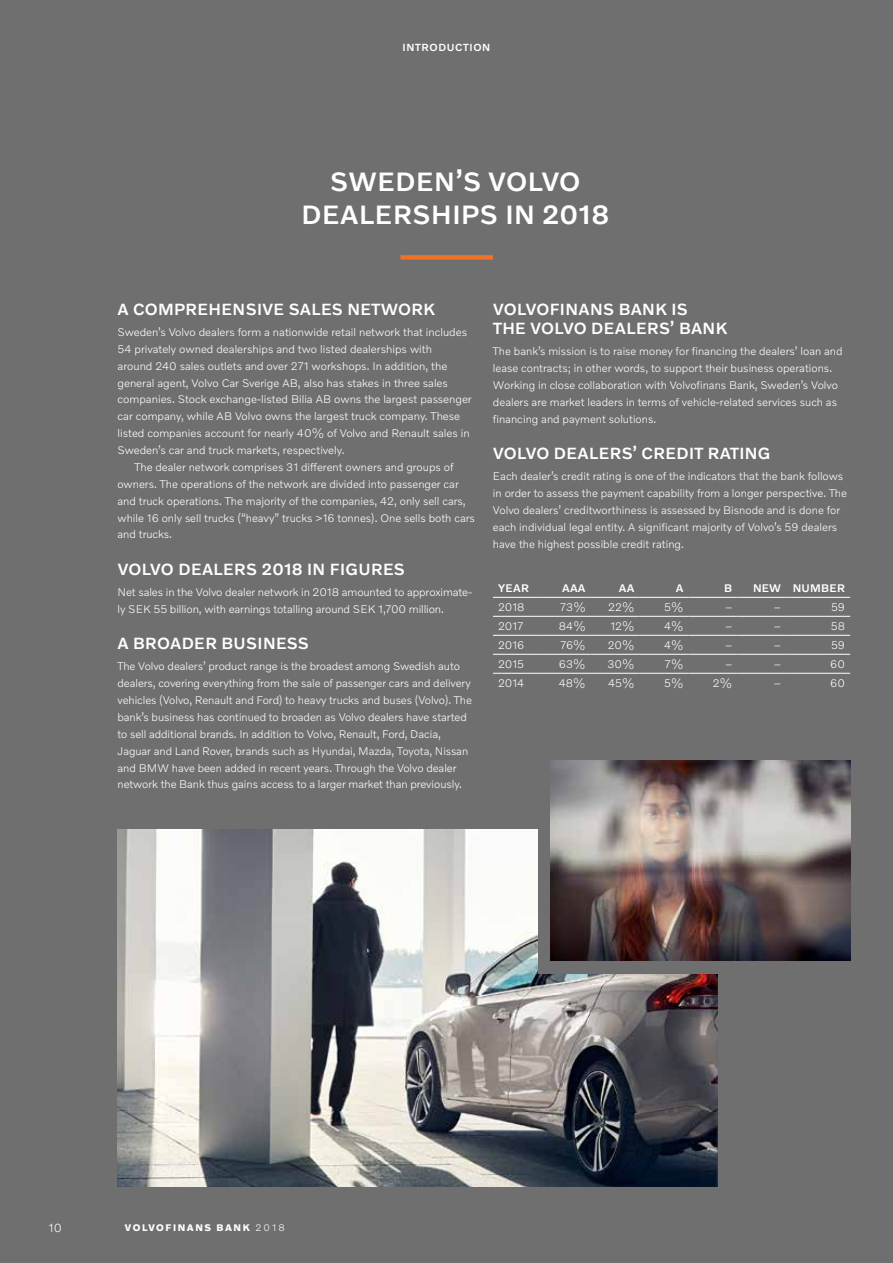
<style>
.page{position:relative;width:893px;height:1263px;background:#706f6f}
.page>*{position:absolute;margin:0;border:0;box-sizing:border-box;transform-origin:0 0}
.t1{font:500 27px/33px "Volvo Novum";letter-spacing:.02em;color:#fff;text-align:center}
.t2{font:500 16.5px/19.5px "Volvo Novum";letter-spacing:.02em;color:#fff}
.t3{font:300 12px "Volvo Novum";color:#fff}
.t4{font:300 11.25px/16.8px "Volvo Novum";color:#fff}
.t5{font:500 11.25px "Volvo Novum";letter-spacing:.02em;color:#fff}
.t6{font:500 10.5px "Volvo Novum";letter-spacing:.06em;color:#fff}
.t7{font:700 9.75px "Volvo Novum";letter-spacing:.16em;color:#fff}
.s1{font-weight:300}
</style>
<div class="page">
<div style="left:400px;top:255px;width:93px;height:5px;background:#ee7326"></div>
<img style="left:118px;top:829px;width:599px;height:357px">
<div style="left:538px;top:757px;width:324px;height:216px;background:#706f6f"></div>
<img style="left:551px;top:760px;width:299px;height:200px">
<hr style="left:493px;top:597px;width:49px;height:1px;background:#fff">
<hr style="left:542px;top:597px;width:49px;height:1px;background:#fff">
<hr style="left:591px;top:597px;width:49px;height:1px;background:#fff">
<hr style="left:640px;top:597px;width:49px;height:1px;background:#fff">
<hr style="left:689px;top:597px;width:48px;height:1px;background:#fff">
<hr style="left:737px;top:597px;width:49px;height:1px;background:#fff">
<hr style="left:786px;top:597px;width:64px;height:1px;background:#fff">
<hr style="left:493px;top:616px;width:49px;height:1px;background:#fff">
<hr style="left:542px;top:616px;width:49px;height:1px;background:#fff">
<hr style="left:591px;top:616px;width:49px;height:1px;background:#fff">
<hr style="left:640px;top:616px;width:49px;height:1px;background:#fff">
<hr style="left:689px;top:616px;width:48px;height:1px;background:#fff">
<hr style="left:737px;top:616px;width:49px;height:1px;background:#fff">
<hr style="left:786px;top:616px;width:64px;height:1px;background:#fff">
<hr style="left:493px;top:635px;width:49px;height:1px;background:#fff">
<hr style="left:542px;top:635px;width:49px;height:1px;background:#fff">
<hr style="left:591px;top:635px;width:49px;height:1px;background:#fff">
<hr style="left:640px;top:635px;width:49px;height:1px;background:#fff">
<hr style="left:689px;top:635px;width:48px;height:1px;background:#fff">
<hr style="left:737px;top:635px;width:49px;height:1px;background:#fff">
<hr style="left:786px;top:635px;width:64px;height:1px;background:#fff">
<hr style="left:493px;top:654px;width:49px;height:1px;background:#fff">
<hr style="left:542px;top:654px;width:49px;height:1px;background:#fff">
<hr style="left:591px;top:654px;width:49px;height:1px;background:#fff">
<hr style="left:640px;top:654px;width:49px;height:1px;background:#fff">
<hr style="left:689px;top:654px;width:48px;height:1px;background:#fff">
<hr style="left:737px;top:654px;width:49px;height:1px;background:#fff">
<hr style="left:786px;top:654px;width:64px;height:1px;background:#fff">
<hr style="left:493px;top:673px;width:49px;height:1px;background:#fff">
<hr style="left:542px;top:673px;width:49px;height:1px;background:#fff">
<hr style="left:591px;top:673px;width:49px;height:1px;background:#fff">
<hr style="left:640px;top:673px;width:49px;height:1px;background:#fff">
<hr style="left:689px;top:673px;width:48px;height:1px;background:#fff">
<hr style="left:737px;top:673px;width:49px;height:1px;background:#fff">
<hr style="left:786px;top:673px;width:64px;height:1px;background:#fff">
<p class="t6" style="left:403px;top:40px;width:89px">INTRODUCTION</p>
<h1 class="t1" style="left:302px;top:164px;width:309px">SWEDEN’S VOLVO<br>DEALERSHIPS IN 2018</h1>
<h2 class="t2" style="left:118px;top:299px;width:319px">A COMPREHENSIVE SALES NETWORK</h2>
<p class="t4" style="left:118px;top:323px;width:351px">Sweden’s Volvo dealers form a nationwide retail network that includes</p>
<p class="t4" style="left:118px;top:340px;width:316px">54 privately owned dealerships and two listed dealerships with</p>
<p class="t4" style="left:118px;top:357px;width:331px">around 240 sales outlets and over 271 workshops. In addition, the</p>
<p class="t4" style="left:118px;top:374px;width:332px">general agent, Volvo Car Sverige AB, also has stakes in three sales</p>
<p class="t4" style="left:118px;top:391px;width:356px">companies. Stock exchange-listed Bilia AB owns the largest passenger</p>
<p class="t4" style="left:118px;top:408px;width:344px">car company, while AB Volvo owns the largest truck company. These</p>
<p class="t4" style="left:118px;top:424px;width:354px">listed companies account for nearly 40% of Volvo and Renault sales in</p>
<p class="t4" style="left:118px;top:441px;width:229px">Sweden’s car and truck markets, respectively.</p>
<p class="t4" style="left:135px;top:458px;width:320px">The dealer network comprises 31 different owners and groups of</p>
<p class="t4" style="left:118px;top:475px;width:343px">owners. The operations of the network are divided into passenger car</p>
<p class="t4" style="left:118px;top:492px;width:350px">and truck operations. The majority of the companies, 42, only sell cars,</p>
<p class="t4" style="left:118px;top:509px;width:359px">while 16 only sell trucks (“heavy” trucks &gt;16 tonnes). One sells both cars</p>
<p class="t4" style="left:118px;top:526px;width:56px">and trucks.</p>
<h2 class="t2" style="left:118px;top:559px;width:289px">VOLVO DEALERS 2018 IN FIGURES</h2>
<p class="t4" style="left:118px;top:583px;width:356px">Net sales in the Volvo dealer network in 2018 amounted to approximate&shy;ly SEK 55 billion, with earnings totalling around SEK 1,700 million.</p>
<h2 class="t2" style="left:118px;top:633px;width:193px">A BROADER BUSINESS</h2>
<p class="t4" style="left:118px;top:658px;width:356px">The Volvo dealers’ product range is the broadest among Swedish auto dealers, covering everything from the sale of passenger cars and delivery vehicles (Volvo, Renault and Ford) to heavy trucks and buses (Volvo). The bank’s business has continued to broaden as Volvo dealers have started to sell additional brands. In addition to Volvo, Renault, Ford, Dacia, Jaguar and Land Rover, brands such as Hyundai, Mazda, Toyota, Nissan and BMW have been added in recent years. Through the Volvo dealer network the Bank thus gains access to a larger market than previously.</p>
<h2 class="t2" style="left:493px;top:299px;width:236px">VOLVOFINANS BANK IS<br>THE VOLVO DEALERS’ BANK</h2>
<p class="t4" style="left:493px;top:343px;width:351px">The bank’s mission is to raise money for financing the dealers’ loan and lease contracts; in other words, to support their business operations.<br>Working in close collaboration with Volvofinans Bank, Sweden’s Volvo dealers are market leaders in terms of vehicle-related services such as financing and payment solutions.</p>
<h2 class="t2" style="left:493px;top:443px;width:279px">VOLVO DEALERS’ CREDIT RATING</h2>
<p class="t4" style="left:493px;top:468px;width:356px">Each dealer’s credit rating is one of the indicators that the bank follows in order to assess the payment capability from a longer perspective. The Volvo dealers’ creditworthiness is assessed by Bisnode and is done for each individual legal entity. A significant majority of Volvo’s 59 dealers have the highest possible credit rating.</p>
<p class="t5" style="left:498px;top:581px;width:32px">YEAR</p>
<p class="t5" style="left:562px;top:581px;width:25px">AAA</p>
<p class="t5" style="left:619px;top:581px;width:17px">AA</p>
<p class="t5" style="left:676px;top:581px;width:9px">A</p>
<p class="t5" style="left:724px;top:581px;width:10px">B</p>
<p class="t5" style="left:753px;top:581px;width:93px">NEW NUMBER</p>
<p class="t4" style="left:498px;top:598px;width:28px">2018</p>
<p class="t4" style="left:560px;top:598px;width:27px">73%</p>
<p class="t4" style="left:608px;top:598px;width:28px">22%</p>
<p class="t4" style="left:664px;top:598px;width:21px">5%</p>
<p class="t4" style="left:725px;top:598px;width:9px">–</p>
<p class="t4" style="left:774px;top:598px;width:9px">–</p>
<p class="t4" style="left:831px;top:598px;width:15px">59</p>
<p class="t4" style="left:498px;top:617px;width:27px">2017</p>
<p class="t4" style="left:559px;top:617px;width:28px">84%</p>
<p class="t4" style="left:610px;top:617px;width:26px">12%</p>
<p class="t4" style="left:664px;top:617px;width:21px">4%</p>
<p class="t4" style="left:725px;top:617px;width:9px">–</p>
<p class="t4" style="left:774px;top:617px;width:9px">–</p>
<p class="t4" style="left:831px;top:617px;width:16px">58</p>
<p class="t4" style="left:498px;top:636px;width:28px">2016</p>
<p class="t4" style="left:560px;top:636px;width:27px">76%</p>
<p class="t4" style="left:608px;top:636px;width:28px">20%</p>
<p class="t4" style="left:664px;top:636px;width:21px">4%</p>
<p class="t4" style="left:725px;top:636px;width:9px">–</p>
<p class="t4" style="left:774px;top:636px;width:9px">–</p>
<p class="t4" style="left:831px;top:636px;width:15px">59</p>
<p class="t4" style="left:498px;top:655px;width:28px">2015</p>
<p class="t4" style="left:559px;top:655px;width:28px">63%</p>
<p class="t4" style="left:607px;top:655px;width:28px">30%</p>
<p class="t4" style="left:664px;top:655px;width:20px">7%</p>
<p class="t4" style="left:725px;top:655px;width:9px">–</p>
<p class="t4" style="left:774px;top:655px;width:9px">–</p>
<p class="t4" style="left:830px;top:655px;width:16px">60</p>
<p class="t4" style="left:498px;top:674px;width:28px">2014</p>
<p class="t4" style="left:559px;top:674px;width:28px">48%</p>
<p class="t4" style="left:608px;top:674px;width:28px">45%</p>
<p class="t4" style="left:664px;top:674px;width:21px">5%</p>
<p class="t4" style="left:713px;top:674px;width:21px">2%</p>
<p class="t4" style="left:774px;top:674px;width:9px">–</p>
<p class="t4" style="left:830px;top:674px;width:16px">60</p>
<p class="t3" style="left:49px;top:1220px;width:15px">10</p>
<p class="t7" style="left:125px;top:1221px;width:161px">VOLVOFINANS BANK <span class="s1">2018</span></p>
</div>
